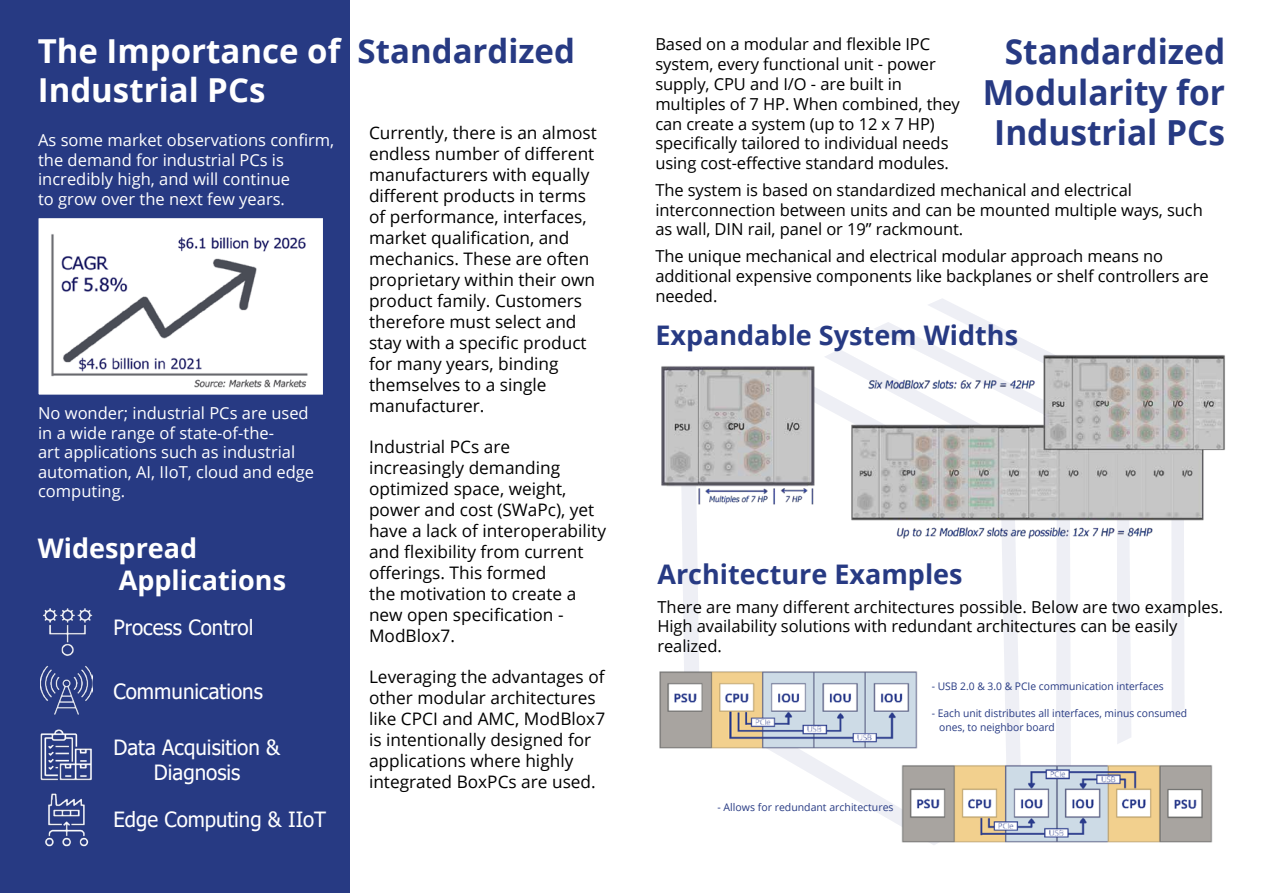
<style>
.page{position:relative;width:1263px;height:893px;background:#fff}
.page>*{position:absolute;margin:0;border:0;box-sizing:border-box;transform-origin:0 0}
.t1{font:700 34.5px/40.5px "Open Sans";color:#273a83;text-align:right}
.t2{font:700 33px/39.6px "Open Sans";color:#fff}
.t3{font:700 27px "Open Sans";color:#273a83}
.t4{font:700 27px "Open Sans";color:#fff}
.t5{font:21px/25.2px "Tahoma";color:#fff;text-align:center}
.t6{font:17.25px/21px "Open Sans";color:#000}
.t7{font:16.5px/19.8px "Open Sans";letter-spacing:-.005em;color:#000}
.t8{font:16.5px/19.5px "Open Sans";color:#fff}
.t9{font:10.5px/13.5px "Open Sans";color:#273a83}
.s1{color:#273a83}
</style>
<div class="page">
<div style="left:0;top:0;width:349px;height:893px;background:#273a83"></div>
<svg style="left:928px;top:298px;width:256px;height:416px"></svg>
<svg style="left:874px;top:322px;width:257px;height:422px"></svg>
<svg style="left:825px;top:349px;width:246px;height:410px"></svg>
<svg style="left:682px;top:369px;width:339px;height:390px;fill:#eeeff5"></svg>
<svg style="left:695px;top:383px;width:312px;height:440px"></svg>
<img style="left:40px;top:219px;width:282px;height:174px">
<div style="left:37px;top:216px;width:288px;height:180px;border:2px solid #273a83"></div>
<img style="left:659px;top:664px;width:263px;height:89px">
<img style="left:896px;top:759px;width:317px;height:86px">
<img style="left:842px;top:345px;width:383px;height:201px">
<img style="left:661px;top:366px;width:157px;height:143px">
<img style="left:40px;top:729px;width:52px;height:52px">
<img style="left:45px;top:793px;width:44px;height:54px">
<img style="left:42px;top:608px;width:51px;height:48px">
<img style="left:41px;top:665px;width:51px;height:50px">
<p class="t2" style="left:38px;top:30px;width:539px">The Importance of <span class="s1">Standardized<br></span>Industrial PCs</p>
<p class="t6" style="left:369px;top:121px;width:229px">Currently, there is an almost endless number of different manufacturers with equally different products in terms of performance, interfaces, market qualification, and mechanics. These are often proprietary within their own product family. Customers therefore must select and stay with a specific product for many years, binding themselves to a single manufacturer.</p>
<p class="t6" style="left:369px;top:436px;width:239px">Industrial PCs are increasingly demanding optimized space, weight, power and cost (SWaPc), yet have a lack of interoperability and flexibility from current offerings. This formed<br>the motivation to create a new open specification -<br>ModBlox7.</p>
<p class="t6" style="left:369px;top:666px;width:238px">Leveraging the advantages of other modular architectures like CPCI and AMC, ModBlox7 is intentionally designed for applications where highly integrated BoxPCs are used.</p>
<p class="t8" style="left:38px;top:130px;width:298px">As some market observations confirm, the demand for industrial PCs is incredibly high, and will continue<br>to grow over the next few years.</p>
<p class="t8" style="left:38px;top:403px;width:277px">No wonder; industrial PCs are used in a wide range of state-of-the-<br>art applications such as industrial automation, AI, IIoT, cloud and edge computing.</p>
<p class="t4" style="left:38px;top:529px;width:161px">Widespread</p>
<p class="t4" style="left:119px;top:562px;width:169px">Applications</p>
<p class="t5" style="left:113px;top:616px;width:142px">Process Control</p>
<p class="t5" style="left:113px;top:679px;width:151px">Communications</p>
<p class="t5" style="left:113px;top:736px;width:168px">Data Acquisition &amp;<br>Diagnosis</p>
<p class="t5" style="left:113px;top:808px;width:214px">Edge Computing &amp; IIoT</p>
<p class="t7" style="left:655px;top:34px;width:306px">Based on a modular and flexible IPC system, every functional unit - power supply, CPU and I/O - are built in multiples of 7 HP. When combined, they can create a system (up to 12 x 7 HP) specifically tailored to individual needs using cost-effective standard modules.</p>
<p class="t7" style="left:655px;top:179px;width:549px">The system is based on standardized mechanical and electrical interconnection between units and can be mounted multiple ways, such as wall, DIN rail, panel or 19” rackmount.</p>
<p class="t7" style="left:655px;top:246px;width:555px">The unique mechanical and electrical modular approach means no additional expensive components like backplanes or shelf controllers are needed.</p>
<p class="t1" style="left:983px;top:31px;width:244px">Standardized<br>Modularity for<br>Industrial PCs</p>
<p class="t3" style="left:655px;top:316px;width:364px">Expandable System Widths</p>
<p class="t3" style="left:657px;top:555px;width:307px">Architecture Examples</p>
<p class="t7" style="left:657px;top:596px;width:567px">There are many different architectures possible. Below are two examples.<br>High availability solutions with redundant architectures can be easily realized.</p>
<p class="t9" style="left:717px;top:800px;width:178px">- Allows for redundant architectures</p>
<p class="t9" style="left:932px;top:680px;width:234px">- USB 2.0 &amp; 3.0 &amp; PCIe communication interfaces</p>
<p class="t9" style="left:939px;top:707px;width:250px;text-indent:-8px">- Each unit distributes all interfaces, minus consumed ones, to neighbor board</p>
</div>
